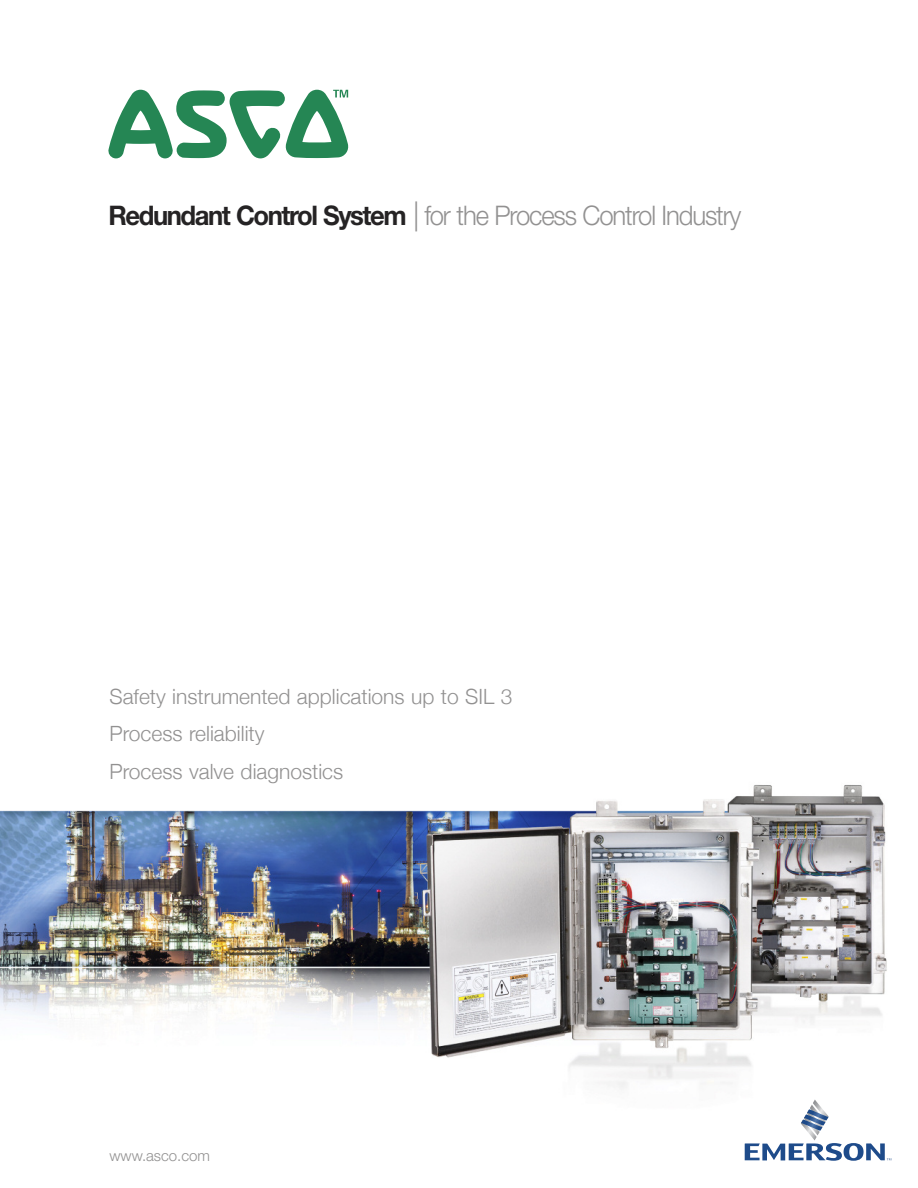
<style>
.page{position:relative;width:918px;height:1188px;background:#fff}
.page>*{position:absolute;margin:0;border:0;box-sizing:border-box;transform-origin:0 0}
.t1{font:300 27px "Helvetica Neue";letter-spacing:-.045em;color:#929191;scale:.95 1}
.t2{font:300 21px/37.8px "Helvetica Neue";color:#929191}
.t3{font:300 15px "Helvetica Neue";color:#929191}
.s1{font-weight:700;color:#252324}
.s2{font-size:30px}
</style>
<div class="page">
<img style="left:0;top:785px;width:892px;height:376px">
<svg style="left:745px;top:1099px;width:146px;height:62px"></svg>
<svg style="left:108px;top:90px;width:240px;height:68px"></svg>
<p class="t1" style="left:108px;top:206px;width:668px"><span class="s1">Redundant Control System</span> <span class="s2">|</span> for the Process Control Industry</p>
<p class="t2" style="left:110px;top:677px;width:404px">Safety instrumented applications up to SIL 3<br>Process reliability<br>Process valve diagnostics</p>
<p class="t3" style="left:110px;top:1150px;width:102px">www.asco.com</p>
</div>
